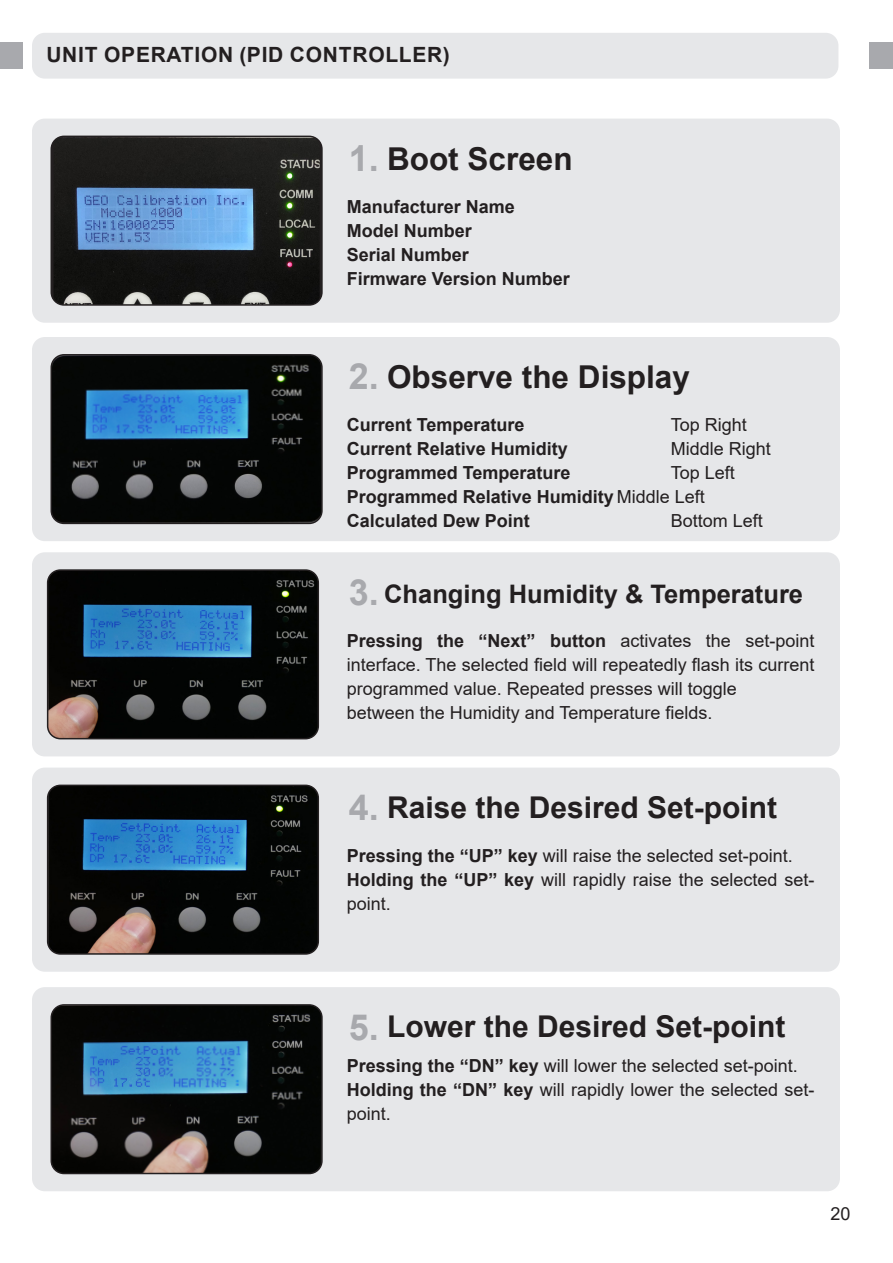
<style>
.page{position:relative;width:893px;height:1263px;background:#fff}
.page>*{position:absolute;margin:0;border:0;box-sizing:border-box;transform-origin:0 0}
.Step_number{font:700 36px "Arial";color:#a8a9ad}
.Step_title{font:700 31.5px "Arial";color:#231f20}
.Step_title-2{font:700 30px "Arial";color:#231f20}
.Step_title-3{font:700 25.5px "Arial";color:#231f20}
.Chapter{font:700 21px "Arial";letter-spacing:.035em;color:#231f20}
.Normal_text_-_justif{font:18px/24px "Arial";color:#231f20}
.Normal_text_-_justif-2{font:700 18px "Arial";color:#231f20}
.s1{font-weight:400}
.s2{font-weight:700}
</style>
<div class="page">
<div style="left:0;top:43px;width:23px;height:26px;background:#a8a9ad"></div>
<div style="left:870px;top:43px;width:23px;height:26px;background:#a8a9ad"></div>
<div style="left:32px;top:119px;width:808px;height:204px;background:#e6e7e9;border-radius:13px"></div>
<svg style="left:51px;top:136px;width:271px;height:169px;background:#34414e"></svg>
<div style="left:51px;top:136px;width:272px;height:170px;border:2px solid #231f20;border-radius:13px"></div>
<div style="left:32px;top:33px;width:806px;height:46px;background:#e6e7e9;border-radius:13px"></div>
<div style="left:32px;top:337px;width:808px;height:204px;background:#e6e7e9;border-radius:13px"></div>
<img style="left:51px;top:355px;width:269px;height:168px">
<div style="left:51px;top:354px;width:272px;height:170px;border:2px solid #231f20;border-radius:13px"></div>
<div style="left:32px;top:768px;width:808px;height:204px;background:#e6e7e9;border-radius:13px"></div>
<div style="left:32px;top:552px;width:808px;height:204px;background:#e6e7e9;border-radius:13px"></div>
<img style="left:48px;top:785px;width:270px;height:167px">
<div style="left:47px;top:785px;width:272px;height:170px;border:2px solid #231f20;border-radius:13px"></div>
<img style="left:48px;top:572px;width:270px;height:167px">
<div style="left:47px;top:569px;width:272px;height:170px;border:2px solid #231f20;border-radius:13px"></div>
<div style="left:32px;top:987px;width:808px;height:204px;background:#e6e7e9;border-radius:13px"></div>
<img style="left:51px;top:1005px;width:269px;height:168px">
<div style="left:51px;top:1004px;width:272px;height:170px;border:2px solid #231f20;border-radius:13px"></div>
<p class="Chapter" style="left:46px;top:40px;width:405px">UNIT OPERATION (PID CONTROLLER)</p>
<p class="Step_number" style="left:349px;top:133px;width:32px">1.</p>
<p class="Step_title" style="left:387px;top:136px;width:187px">Boot Screen</p>
<p class="Normal_text_-_justif-2" style="left:347px;top:194px;width:170px">Manufacturer Name</p>
<p class="Normal_text_-_justif-2" style="left:347px;top:218px;width:127px">Model Number</p>
<p class="Normal_text_-_justif-2" style="left:347px;top:242px;width:124px">Serial Number</p>
<p class="Normal_text_-_justif-2" style="left:347px;top:266px;width:225px">Firmware Version Number</p>
<p class="Step_number" style="left:349px;top:351px;width:32px">2.</p>
<p class="Step_title" style="left:387px;top:355px;width:304px">Observe the Display</p>
<p class="Normal_text_-_justif-2" style="left:347px;top:412px;width:179px">Current Temperature</p>
<p class="Normal_text_-_justif" style="left:671px;top:413px;width:78px">Top Right</p>
<p class="Normal_text_-_justif-2" style="left:347px;top:436px;width:223px">Current Relative Humidity</p>
<p class="Normal_text_-_justif" style="left:671px;top:437px;width:102px">Middle Right</p>
<p class="Normal_text_-_justif-2" style="left:347px;top:460px;width:225px">Programmed Temperature</p>
<p class="Normal_text_-_justif" style="left:671px;top:461px;width:66px">Top Left</p>
<p class="Normal_text_-_justif-2" style="left:347px;top:484px;width:360px">Programmed Relative Humidity <span class="s1">Middle Left</span></p>
<p class="Normal_text_-_justif-2" style="left:347px;top:508px;width:185px">Calculated Dew Point</p>
<p class="Normal_text_-_justif" style="left:671px;top:509px;width:94px">Bottom Left</p>
<p class="Step_number" style="left:349px;top:567px;width:32px">3.</p>
<p class="Step_title-3" style="left:384px;top:576px;width:420px">Changing Humidity &amp; Temperature</p>
<p class="Normal_text_-_justif" style="left:347px;top:628px;width:469px;text-align:justify"><span class="s2">Pressing the “Next” button</span> activates the set-point interface. The selected field will repeatedly flash its current programmed value. Repeated presses will toggle</p>
<p class="Normal_text_-_justif" style="left:347px;top:700px;width:367px">between the Humidity and Temperature fields.</p>
<p class="Step_number" style="left:349px;top:782px;width:32px">4.</p>
<p class="Step_title-2" style="left:387px;top:786px;width:392px">Raise the Desired Set-point</p>
<p class="Normal_text_-_justif" style="left:347px;top:843px;width:448px"><span class="s2">Pressing the “UP” key</span> will raise the selected set-point.</p>
<p class="Normal_text_-_justif" style="left:347px;top:867px;width:469px"><span class="s2">Holding the “UP” key</span> will rapidly raise the selected set&shy;point.</p>
<p class="Step_number" style="left:349px;top:1001px;width:32px">5.</p>
<p class="Step_title-2" style="left:387px;top:1005px;width:400px">Lower the Desired Set-point</p>
<p class="Normal_text_-_justif" style="left:347px;top:1054px;width:453px"><span class="s2">Pressing the “DN” key</span> will lower the selected set-point.</p>
<p class="Normal_text_-_justif" style="left:347px;top:1078px;width:469px"><span class="s2">Holding the “DN” key</span> will rapidly lower the selected set&shy;point.</p>
<p class="Normal_text_-_justif" style="left:830px;top:1201px;width:22px">20</p>
</div>
